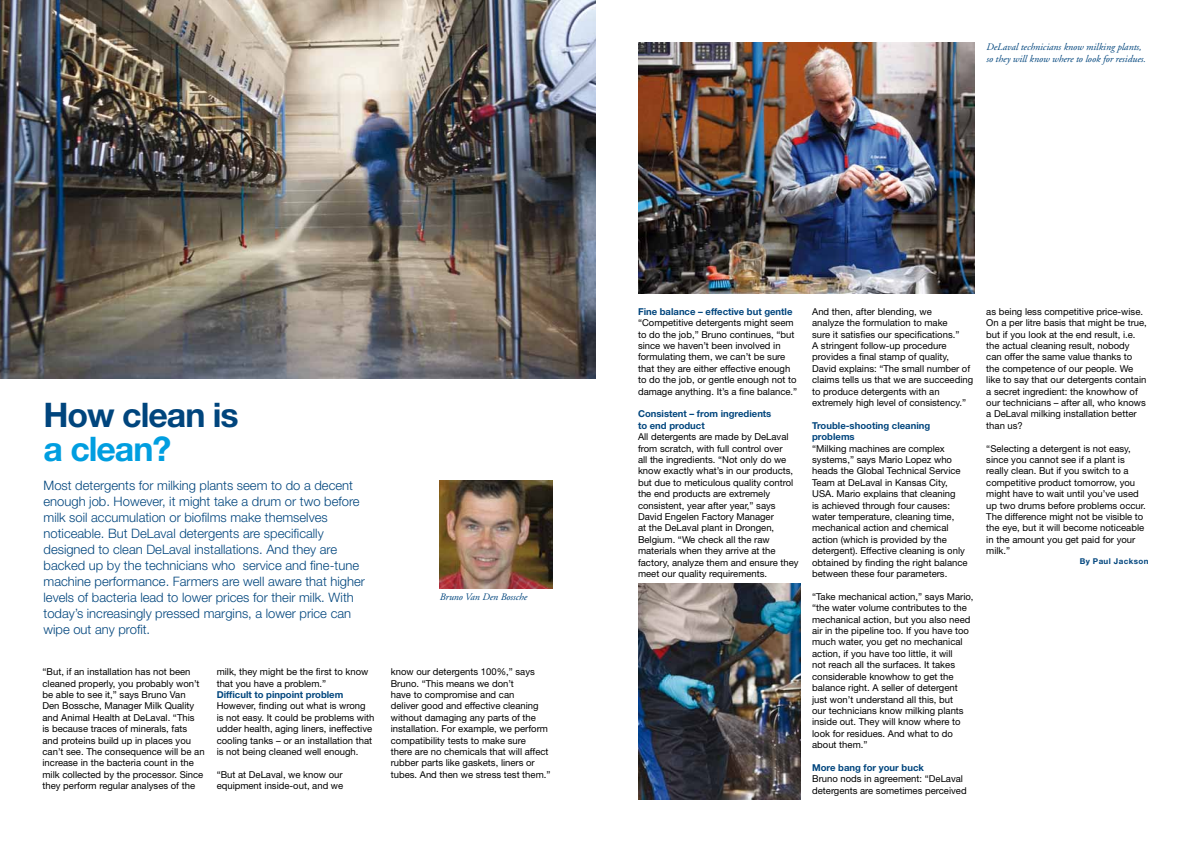
<style>
.page{position:relative;width:1191px;height:842px;background:#fff}
.page>*{position:absolute;margin:0;border:0;box-sizing:border-box;transform-origin:0 0}
.t1{font:700 33.9px "Helvetica Neue LT Std";letter-spacing:-.03em;color:#00457d}
.t2{font:700 33.9px "Helvetica Neue LT Std";letter-spacing:-.03em;color:#009ee0}
.t3{font:300 13px/16px "Helvetica Neue LT Std";color:#00457d}
.t4{font:italic 10px/12px "Adobe Garamond";color:#00457d}
.t5{font:9.5px/11.4px "Helvetica Neue LT Std";color:#000}
.t6{font:700 9.5px/11.4px "Helvetica Neue LT Std";color:#00457d}
.t7{font:700 8px "Helvetica Neue LT Std";letter-spacing:.05em;color:#00457d}
</style>
<div class="page">
<img style="left:0;top:0;width:595px;height:378px">
<img style="left:638px;top:43px;width:336px;height:251px">
<img style="left:638px;top:583px;width:162px;height:216px">
<img style="left:440px;top:480px;width:113px;height:109px">
<p class="t4" style="left:986px;top:41px;width:161px">DeLaval technicians know milking plants, so they will know where to look for residues.</p>
<h1 class="t1" style="left:44px;top:394px;width:197px">How clean is</h1>
<h1 class="t2" style="left:44px;top:428px;width:129px">a clean?</h1>
<p class="t3" style="left:44px;top:477px;width:323px">Most detergents for milking plants seem to do a decent enough job. However, it might take a drum or two before milk soil accumulation or biofilms make themselves noticeable. But DeLaval detergents are specifically designed to clean DeLaval installations. And they are backed up by the technicians who service and fine-tune machine performance. Farmers are well aware that higher levels of bacteria lead to lower prices for their milk. With today’s increasingly pressed margins, a lower price can wipe out any profit.</p>
<p class="t5" style="left:43px;top:666px;width:164px">“But, if an installation has not been cleaned properly, you probably won’t be able to see it,” says Bruno Van Den Bossche, Manager Milk Quality and Animal Health at DeLaval. “This<br>is because traces of minerals, fats and proteins build up in places you can’t see. The consequence will be an increase in the bacteria count in the milk collected by the processor. Since they perform regular analyses of the</p>
<p class="t5" style="left:217px;top:666px;width:153px">milk, they might be the first to know that you have a problem.”</p>
<p class="t6" style="left:217px;top:689px;width:128px">Difficult to pinpoint problem</p>
<p class="t5" style="left:217px;top:700px;width:159px">However, finding out what is wrong is not easy. It could be problems with udder health, aging liners, ineffective cooling tanks – or an installation that is not being cleaned well enough.</p>
<p class="t5" style="left:217px;top:769px;width:128px">“But at DeLaval, we know our equipment inside-out, and we</p>
<p class="t4" style="left:440px;top:591px;width:89px">Bruno Van Den Bossche</p>
<p class="t5" style="left:391px;top:666px;width:161px">know our detergents 100%,” says Bruno. “This means we don’t<br>have to compromise and can<br>deliver good and effective cleaning without damaging any parts of the installation. For example, we perform compatibility tests to make sure<br>there are no chemicals that will affect rubber parts like gaskets, liners or tubes. And then we stress test them.”</p>
<p class="t6" style="left:638px;top:306px;width:156px">Fine balance – effective but gentle</p>
<p class="t5" style="left:638px;top:317px;width:161px">“Competitive detergents might seem to do the job,” Bruno continues, “but since we haven’t been involved in formulating them, we can’t be sure that they are either effective enough to do the job, or gentle enough not to damage anything. It’s a fine balance.”</p>
<p class="t6" style="left:638px;top:408px;width:135px">Consistent – from ingredients to end product</p>
<p class="t5" style="left:638px;top:431px;width:162px">All detergents are made by DeLaval from scratch, with full control over<br>all the ingredients. “Not only do we know exactly what’s in our products, but due to meticulous quality control the end products are extremely consistent, year after year,” says David Engelen Factory Manager<br>at the DeLaval plant in Drongen, Belgium. “We check all the raw materials when they arrive at the factory, analyze them and ensure they meet our quality requirements.</p>
<p class="t5" style="left:812px;top:306px;width:162px">And then, after blending, we<br>analyze the formulation to make<br>sure it satisfies our specifications.”<br>A stringent follow-up procedure provides a final stamp of quality, David explains: “The small number of claims tells us that we are succeeding to produce detergents with an extremely high level of consistency.”</p>
<p class="t6" style="left:812px;top:420px;width:120px">Trouble-shooting cleaning problems</p>
<p class="t5" style="left:812px;top:442px;width:157px">“Milking machines are complex systems,” says Mario Lopez who heads the Global Technical Service Team at DeLaval in Kansas City, USA. Mario explains that cleaning<br>is achieved through four causes: water temperature, cleaning time, mechanical action and chemical action (which is provided by the detergent). Effective cleaning is only obtained by finding the right balance between these four parameters.</p>
<p class="t5" style="left:812px;top:591px;width:163px">“Take mechanical action,” says Mario, “the water volume contributes to the mechanical action, but you also need air in the pipeline too. If you have too much water, you get no mechanical action, if you have too little, it will<br>not reach all the surfaces. It takes considerable knowhow to get the balance right. A seller of detergent just won’t understand all this, but<br>our technicians know milking plants inside out. They will know where to look for residues. And what to do about them.”</p>
<p class="t6" style="left:812px;top:762px;width:113px">More bang for your buck</p>
<p class="t5" style="left:812px;top:773px;width:156px">Bruno nods in agreement: “DeLaval detergents are sometimes perceived</p>
<p class="t5" style="left:986px;top:306px;width:162px">as being less competitive price-wise.<br>On a per litre basis that might be true, but if you look at the end result, i.e. the actual cleaning result, nobody can offer the same value thanks to the competence of our people. We like to say that our detergents contain a secret ingredient: the knowhow of our technicians – after all, who knows a DeLaval milking installation better than us?</p>
<p class="t5" style="left:986px;top:442px;width:161px">“Selecting a detergent is not easy, since you cannot see if a plant is really clean. But if you switch to a competitive product tomorrow, you might have to wait until you’ve used up two drums before problems occur.<br>The difference might not be visible to the eye, but it will become noticeable in the amount you get paid for your milk.”</p>
<p class="t7" style="left:1079px;top:556px;width:70px">By Paul Jackson</p>
</div>
